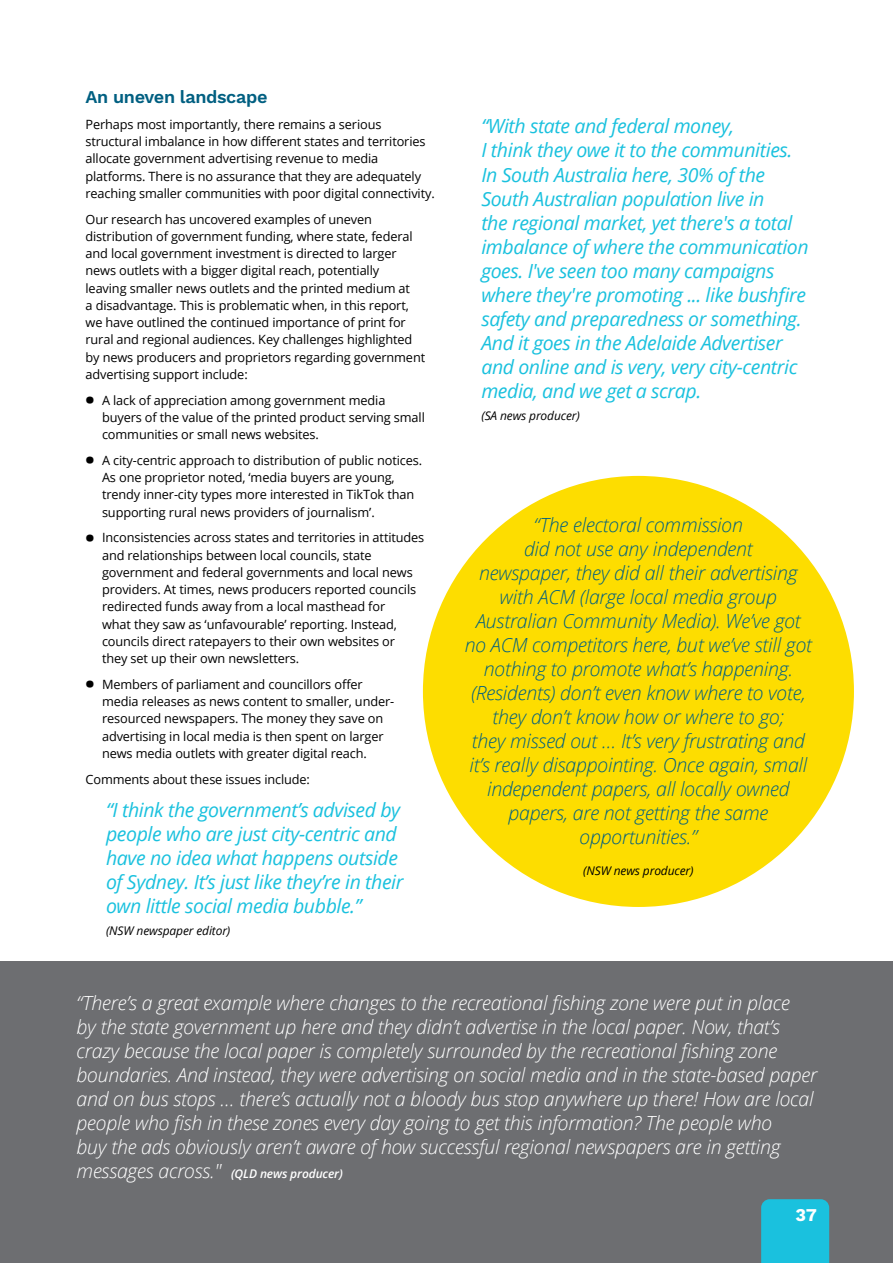
<style>
.page{position:relative;width:893px;height:1263px;background:#fff}
.page>*{position:absolute;margin:0;border:0;box-sizing:border-box;transform-origin:0 0}
.t1{font:italic 19.5px/24px "Open Sans";letter-spacing:-.02em;color:#1ac1de}
.t2{font:italic 300 19.5px/24px "Open Sans";letter-spacing:-.01em;color:#fff}
.t3{font:italic 300 19.5px/24px "Open Sans";letter-spacing:-.01em;color:#005f81;text-align:center}
.t4{font:600 18px "Work Sans";letter-spacing:-.02em;color:#005f81}
.t5{font:700 18px "Work Sans";color:#fff}
.t6{font:12.75px/17.2px "Open Sans";letter-spacing:-.01em;color:#000}
.t7{font:italic 12px "Open Sans";letter-spacing:-.01em;color:#000}
.t8{font:italic 600 12px "Open Sans";letter-spacing:-.01em;color:#fff}
.s1{font-family:"Work Sans";font-weight:900;font-size:21px}
.s2{font-weight:300;font-size:19.5px}
</style>
<div class="page">
<div style="left:0;top:961px;width:893px;height:302px;background:#6d6e71"></div>
<div style="left:423px;top:476px;width:431px;height:431px;background:#fddd00;border-radius:50%"></div>
<div style="left:761px;top:1199px;width:68px;height:64px;background:#1ac1de"></div>
<h2 class="t4" style="left:86px;top:86px;width:183px">An uneven landscape</h2>
<p class="t6" style="left:86px;top:115px;width:351px">Perhaps most importantly, there remains a serious structural imbalance in how different states and territories allocate government advertising revenue to media platforms. There is no assurance that they are adequately reaching smaller communities with poor digital connectivity.</p>
<p class="t6" style="left:86px;top:210px;width:341px">Our research has uncovered examples of uneven distribution of government funding, where state, federal and local government investment is directed to larger news outlets with a bigger digital reach, potentially<br>leaving smaller news outlets and the printed medium at<br>a disadvantage. This is problematic when, in this report, we have outlined the continued importance of print for rural and regional audiences. Key challenges highlighted by news producers and proprietors regarding government advertising support include:</p>
<p class="t6" style="left:102px;top:391px;width:324px;text-indent:-16px"><span class="s1">•</span> A lack of appreciation among government media buyers of the value of the printed product serving small communities or small news websites.</p>
<p class="t6" style="left:102px;top:451px;width:322px;text-indent:-16px"><span class="s1">•</span> A city-centric approach to distribution of public notices.<br>As one proprietor noted, ‘media buyers are young, trendy inner-city types more interested in TikTok than supporting rural news providers of journalism’.</p>
<p class="t6" style="left:102px;top:529px;width:324px;text-indent:-16px"><span class="s1">•</span> Inconsistencies across states and territories in attitudes and relationships between local councils, state government and federal governments and local news providers. At times, news producers reported councils redirected funds away from a local masthead for<br>what they saw as ‘unfavourable’ reporting. Instead, councils direct ratepayers to their own websites or<br>they set up their own newsletters.</p>
<p class="t6" style="left:102px;top:675px;width:294px;text-indent:-16px"><span class="s1">•</span> Members of parliament and councillors offer media releases as news content to smaller, under&shy;resourced newspapers. The money they save on advertising in local media is then spent on larger news media outlets with greater digital reach.</p>
<p class="t6" style="left:86px;top:770px;width:226px">Comments about these issues include:</p>
<h1 class="t1" style="left:106px;top:797px;width:299px">“I think the government’s advised by people who are just city-centric and have no idea what happens outside of Sydney. It’s just like they’re in their own little social media bubble.”</h1>
<p class="t7" style="left:106px;top:923px;width:126px">(NSW newspaper editor)</p>
<p class="t1" style="left:481px;top:114px;width:329px">“With state and federal money,<br>I think they owe it to the communities.<br>In South Australia here, 30% of the South Australian population live in<br>the regional market, yet there's a total imbalance of where the communication goes. I've seen too many campaigns where they're promoting ... like bushfire safety and preparedness or something.<br>And it goes in the Adelaide Advertiser and online and is very, very city-centric media, and we get a scrap.</p>
<p class="t7" style="left:481px;top:407px;width:100px">(SA news producer)</p>
<p class="t3" style="left:465px;top:513px;width:349px">“The electoral commission<br>did not use any independent<br>newspaper, they did all their advertising with ACM (large local media group Australian Community Media). We’ve got no ACM competitors here, but we’ve still got nothing to promote what’s happening. (Residents) don’t even know where to vote, they don’t know how or where to go;<br>they missed out … It’s very frustrating and it’s really disappointing. Once again, small independent papers, all locally owned papers, are not getting the same opportunities.”</p>
<p class="t7" style="left:583px;top:863px;width:112px">(NSW news producer)</p>
<p class="t2" style="left:77px;top:990px;width:742px">“There’s a great example where changes to the recreational fishing zone were put in place<br>by the state government up here and they didn’t advertise in the local paper. Now, that’s crazy because the local paper is completely surrounded by the recreational fishing zone boundaries. And instead, they were advertising on social media and in the state-based paper and on bus stops … there’s actually not a bloody bus stop anywhere up there! How are local people who fish in these zones every day going to get this information? The people who<br>buy the ads obviously aren’t aware of how successful regional newspapers are in getting</p>
<p class="t8" style="left:77px;top:1165px;width:268px"><span class="s2">messages across."</span> (QLD news producer)</p>
<h2 class="t5" style="left:795px;top:1204px;width:23px">37</h2>
</div>
